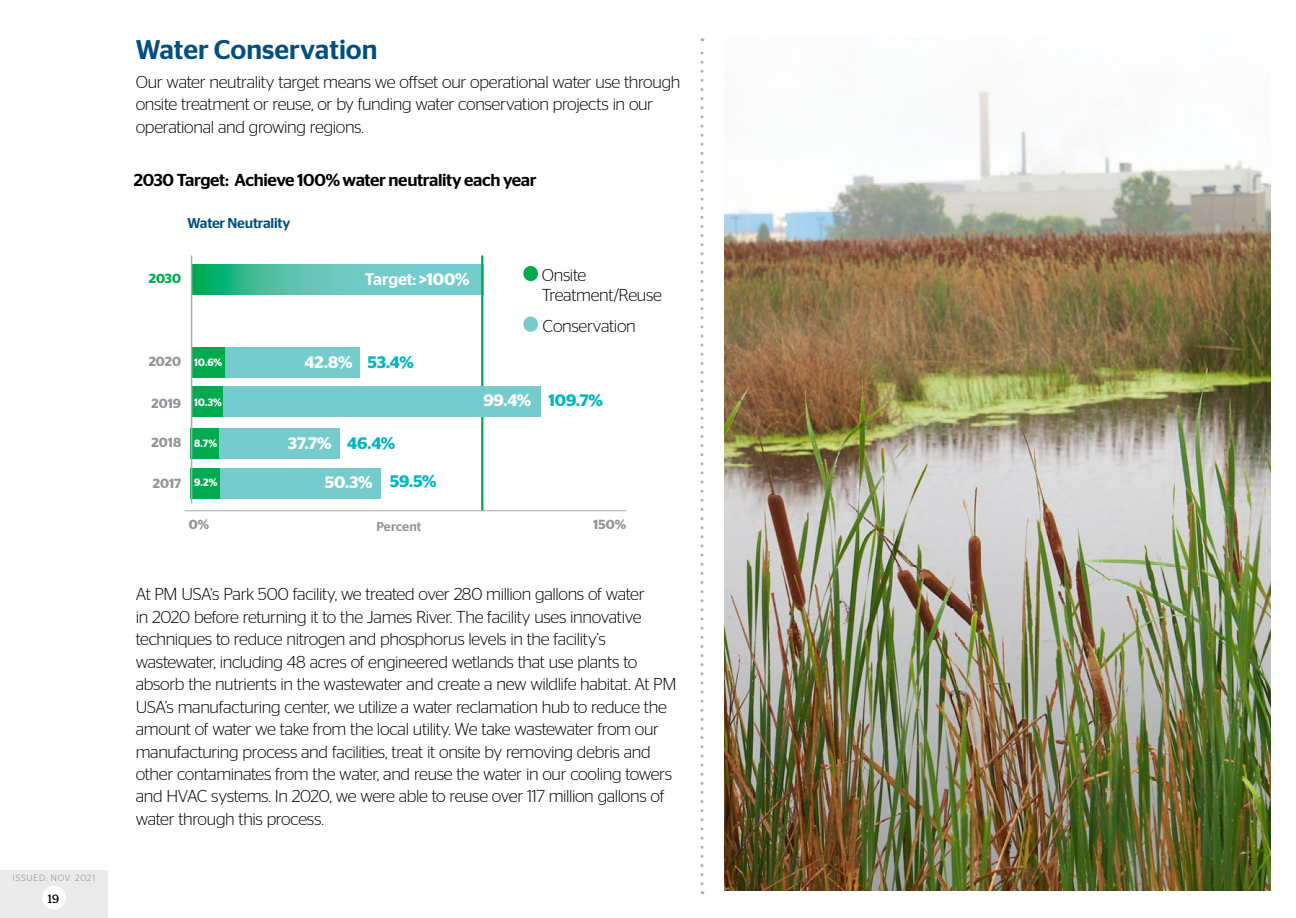
<style>
.page{position:relative;width:1296px;height:918px;background:#fff}
.page>*{position:absolute;margin:0;border:0;box-sizing:border-box;transform-origin:0 0}
.t1{font:500 27px "Stag Sans";color:#004f7f}
.t2{font:300 17.25px/22.5px "Stag Sans";letter-spacing:-.02em;color:#000}
.t3{font:500 17.25px "Stag Sans";letter-spacing:-.02em;color:#000}
.t4{font:600 16.65px "Stag Sans";letter-spacing:-.005em;color:#00b4c2}
.t5{font:600 16.65px "Stag Sans";letter-spacing:-.01em;color:#fff}
.t6{font:500 16.65px "Stag Sans";letter-spacing:-.01em;color:#fff}
.t7{font:500 14.25px "Stag Sans";letter-spacing:-.015em;color:#004f7f}
.t8{font:600 13.2px "Stag Sans";color:#939598}
.t9{font:600 13.2px "Stag Sans";color:#00aa4f}
.t10{font:500 12.75px "Stag Sans";color:#939598}
.t11{font:12px "Stag";color:#000}
.t12{font:600 10.65px "Stag Sans";color:#fff;scale:.95 1}
.t13{font:300 9px "Stag Sans";letter-spacing:.09em;color:#808285}
.s1{font-weight:600}
</style>
<div class="page">
<div style="left:0;top:871px;width:108px;height:47px;background:#ebebec"></div>
<div style="left:42px;top:886px;width:24px;height:24px;background:#fff;border-radius:50%"></div>
<svg style="left:700px;top:38px;width:4px;height:846px"></svg>
<hr style="left:185px;top:510px;width:441px;height:1px;background:#a7a9ac">
<svg style="left:192px;top:264px;width:289px;height:31px;background:#58c3af"></svg>
<hr style="left:481px;top:255px;width:2px;height:255px;background:#00aa4f">
<div style="left:523px;top:266px;width:15px;height:15px;background:#00aa4f;border-radius:50%"></div>
<div style="left:523px;top:317px;width:15px;height:15px;background:#76cccd;border-radius:50%"></div>
<div style="left:191px;top:347px;width:34px;height:30px;background:#00aa4f"></div>
<div style="left:225px;top:347px;width:135px;height:30px;background:#76cccd"></div>
<div style="left:192px;top:387px;width:32px;height:30px;background:#00aa4f"></div>
<div style="left:224px;top:387px;width:317px;height:30px;background:#76cccd"></div>
<div style="left:191px;top:428px;width:28px;height:31px;background:#00aa4f"></div>
<div style="left:219px;top:428px;width:120px;height:31px;background:#76cccd"></div>
<div style="left:191px;top:468px;width:29px;height:30px;background:#00aa4f"></div>
<div style="left:220px;top:468px;width:161px;height:30px;background:#76cccd"></div>
<hr style="left:191px;top:255px;width:1px;height:249px;background:#a7a9ac">
<img style="left:724px;top:90px;width:546px;height:800px">
<p class="t13" style="left:13px;top:873px;width:84px">ISSUED: NOV. 2021</p>
<p class="t11" style="left:48px;top:891px;width:13px">19</p>
<h1 class="t1" style="left:136px;top:34px;width:243px">Water Conservation</h1>
<p class="t2" style="left:136px;top:70px;width:546px">Our water neutrality target means we offset our operational water use through onsite treatment or reuse, or by funding water conservation projects in our operational and growing regions.</p>
<p class="t3" style="left:134px;top:170px;width:404px">2030 Target: Achieve 100% water neutrality each year</p>
<p class="t7" style="left:187px;top:215px;width:104px">Water Neutrality</p>
<p class="t9" style="left:149px;top:271px;width:34px">2030</p>
<p class="t6" style="left:365px;top:269px;width:106px">Target: <span class="s1">&gt;100%</span></p>
<p class="t2" style="left:542px;top:265px;width:122px;line-height:19.5px">Onsite<br>Treatment/Reuse</p>
<p class="t2" style="left:543px;top:314px;width:95px">Conservation</p>
<p class="t8" style="left:149px;top:354px;width:34px">2020</p>
<p class="t8" style="left:151px;top:396px;width:31px">2019</p>
<p class="t8" style="left:152px;top:435px;width:31px">2018</p>
<p class="t8" style="left:153px;top:476px;width:30px">2017</p>
<p class="t12" style="left:194px;top:356px;width:31px">10.6%</p>
<p class="t12" style="left:194px;top:396px;width:31px">10.3%</p>
<p class="t12" style="left:194px;top:437px;width:26px">8.7%</p>
<p class="t12" style="left:194px;top:476px;width:26px">9.2%</p>
<p class="t5" style="left:305px;top:352px;width:49px">42.8%</p>
<p class="t4" style="left:368px;top:353px;width:47px">53.4%</p>
<p class="t5" style="left:288px;top:433px;width:45px">37.7%</p>
<p class="t5" style="left:325px;top:473px;width:49px">50.3%</p>
<p class="t4" style="left:347px;top:433px;width:50px">46.4%</p>
<p class="t4" style="left:390px;top:472px;width:48px">59.5%</p>
<p class="t5" style="left:483px;top:391px;width:49px">99.4%</p>
<p class="t4" style="left:549px;top:391px;width:56px">109.7%</p>
<p class="t8" style="left:189px;top:516px;width:22px">0%</p>
<p class="t10" style="left:376px;top:519px;width:46px">Percent</p>
<p class="t8" style="left:593px;top:516px;width:35px">150%</p>
<p class="t2" style="left:136px;top:583px;width:542px">At PM USA's Park 500 facility, we treated over 280 million gallons of water<br>in 2020 before returning it to the James River. The facility uses innovative techniques to reduce nitrogen and phosphorus levels in the facility’s wastewater, including 48 acres of engineered wetlands that use plants to absorb the nutrients in the wastewater and create a new wildlife habitat. At PM USA’s manufacturing center, we utilize a water reclamation hub to reduce the amount of water we take from the local utility. We take wastewater from our manufacturing process and facilities, treat it onsite by removing debris and other contaminates from the water, and reuse the water in our cooling towers and HVAC systems. In 2020, we were able to reuse over 117 million gallons of water through this process.</p>
</div>
